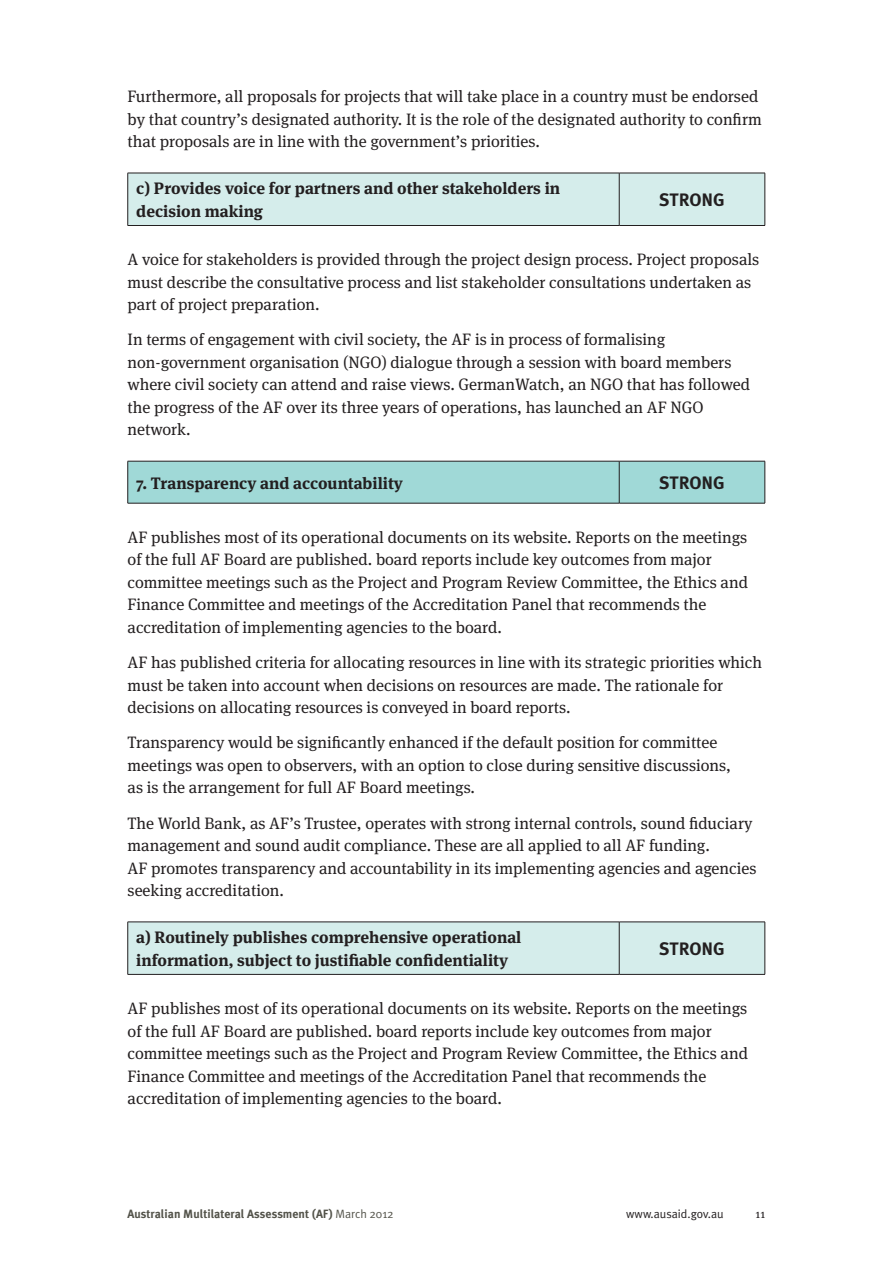
<style>
.page{position:relative;width:893px;height:1263px;background:#fff}
.page>*{position:absolute;margin:0;border:0;box-sizing:border-box;transform-origin:0 0}
._08bbbb_RIGHT_COLUMN{font:700 18px "Meta Plus";color:#231f20}
._04__BODY_TEXT{font:16.5px/22.5px "Meta Serif OT";color:#231f20}
._04__BODY_TEXT-2{font:700 16.5px/22.5px "Meta Serif OT";color:#231f20}
.t1{font:700 12px "Meta Plus";color:#53534a}
.t2{font:12px "Meta Plus Normal";color:#231f20}
.t3{font:12px "Meta Serif OT";color:#231f20}
.s1{font-family:"Meta Plus Normal";font-weight:400}
</style>
<div class="page">
<div style="left:128px;top:174px;width:637px;height:51px;background:#d5edeb"></div>
<hr style="left:128px;top:173px;width:491px;height:1px;background:#231f20">
<hr style="left:619px;top:173px;width:146px;height:1px;background:#231f20">
<hr style="left:619px;top:173px;width:1px;height:52px;background:#231f20">
<hr style="left:128px;top:225px;width:491px;height:1px;background:#231f20">
<hr style="left:619px;top:225px;width:146px;height:1px;background:#231f20">
<hr style="left:127px;top:173px;width:1px;height:52px;background:#231f20">
<hr style="left:765px;top:173px;width:1px;height:52px;background:#231f20">
<div style="left:128px;top:462px;width:637px;height:41px;background:#a0d9d7"></div>
<hr style="left:128px;top:461px;width:491px;height:1px;background:#231f20">
<hr style="left:619px;top:461px;width:146px;height:1px;background:#231f20">
<hr style="left:619px;top:461px;width:1px;height:42px;background:#231f20">
<hr style="left:128px;top:503px;width:491px;height:1px;background:#231f20">
<hr style="left:619px;top:503px;width:146px;height:1px;background:#231f20">
<hr style="left:127px;top:461px;width:1px;height:42px;background:#231f20">
<hr style="left:765px;top:461px;width:1px;height:42px;background:#231f20">
<div style="left:128px;top:923px;width:637px;height:51px;background:#d5edeb"></div>
<hr style="left:128px;top:922px;width:491px;height:1px;background:#231f20">
<hr style="left:619px;top:922px;width:146px;height:1px;background:#231f20">
<hr style="left:619px;top:922px;width:1px;height:52px;background:#231f20">
<hr style="left:128px;top:974px;width:491px;height:1px;background:#231f20">
<hr style="left:619px;top:974px;width:146px;height:1px;background:#231f20">
<hr style="left:127px;top:922px;width:1px;height:52px;background:#231f20">
<hr style="left:765px;top:922px;width:1px;height:52px;background:#231f20">
<p class="_04__BODY_TEXT" style="left:128px;top:86px;width:636px">Furthermore, all proposals for projects that will take place in a country must be endorsed by that country’s designated authority. It is the role of the designated authority to confirm that proposals are in line with the government’s priorities.</p>
<p class="_04__BODY_TEXT-2" style="left:136px;top:178px;width:425px">c) Provides voice for partners and other stakeholders in decision making</p>
<p class="_08bbbb_RIGHT_COLUMN" style="left:659px;top:190px;width:67px">STRONG</p>
<p class="_04__BODY_TEXT" style="left:128px;top:249px;width:633px">A voice for stakeholders is provided through the project design process. Project proposals must describe the consultative process and list stakeholder consultations undertaken as part of project preparation.</p>
<p class="_04__BODY_TEXT" style="left:128px;top:329px;width:624px">In terms of engagement with civil society, the AF is in process of formalising non-government organisation (NGO) dialogue through a session with board members where civil society can attend and raise views. GermanWatch, an NGO that has followed the progress of the AF over its three years of operations, has launched an AF NGO network.</p>
<p class="_04__BODY_TEXT-2" style="left:136px;top:472px;width:268px">7. Transparency and accountability</p>
<p class="_08bbbb_RIGHT_COLUMN" style="left:659px;top:472px;width:67px">STRONG</p>
<p class="_04__BODY_TEXT" style="left:128px;top:526px;width:622px">AF publishes most of its operational documents on its website. Reports on the meetings of the full AF Board are published. board reports include key outcomes from major committee meetings such as the Project and Program Review Committee, the Ethics and Finance Committee and meetings of the Accreditation Panel that recommends the accreditation of implementing agencies to the board.</p>
<p class="_04__BODY_TEXT" style="left:128px;top:651px;width:636px">AF has published criteria for allocating resources in line with its strategic priorities which must be taken into account when decisions on resources are made. The rationale for decisions on allocating resources is conveyed in board reports.</p>
<p class="_04__BODY_TEXT" style="left:128px;top:732px;width:605px">Transparency would be significantly enhanced if the default position for committee meetings was open to observers, with an option to close during sensitive discussions, as is the arrangement for full AF Board meetings.</p>
<p class="_04__BODY_TEXT" style="left:128px;top:812px;width:631px">The World Bank, as AF’s Trustee, operates with strong internal controls, sound fiduciary management and sound audit compliance. These are all applied to all AF funding.<br>AF promotes transparency and accountability in its implementing agencies and agencies seeking accreditation.</p>
<p class="_04__BODY_TEXT-2" style="left:136px;top:926px;width:387px">a) Routinely publishes comprehensive operational information, subject to justifiable confidentiality</p>
<p class="_08bbbb_RIGHT_COLUMN" style="left:659px;top:938px;width:67px">STRONG</p>
<p class="_04__BODY_TEXT" style="left:128px;top:997px;width:622px">AF publishes most of its operational documents on its website. Reports on the meetings of the full AF Board are published. board reports include key outcomes from major committee meetings such as the Project and Program Review Committee, the Ethics and Finance Committee and meetings of the Accreditation Panel that recommends the accreditation of implementing agencies to the board.</p>
<p class="t1" style="left:128px;top:1207px;width:268px">Australian Multilateral Assessment (AF) <span class="s1">March 2012</span></p>
<p class="t2" style="left:626px;top:1207px;width:99px">www.ausaid.gov.au</p>
<p class="t3" style="left:756px;top:1207px;width:11px">11</p>
</div>
